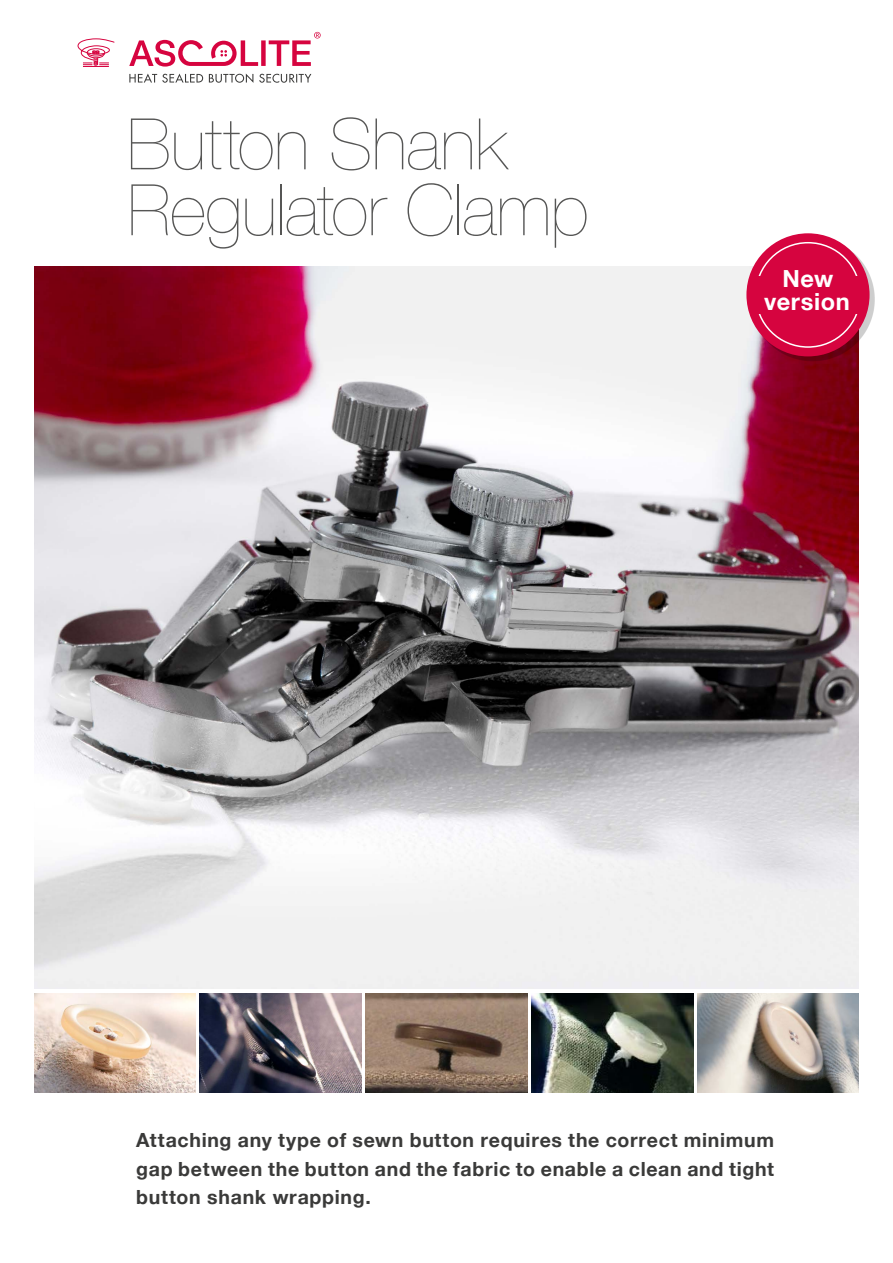
<style>
.page{position:relative;width:893px;height:1263px;background:#fff}
.page>*{position:absolute;margin:0;border:0;box-sizing:border-box;transform-origin:0 0}
.t1{font:200 71.1px/65.8px "Helvetica Neue";letter-spacing:-.01em;color:#565655}
.t2{font:700 23.55px/23.5px "Helvetica Neue";letter-spacing:.025em;color:#fff;text-align:center}
.t3{font:700 19.5px/28.5px "Helvetica Neue";letter-spacing:.035em;color:#3a3a39;text-align:justify}
</style>
<div class="page">
<img style="left:34px;top:267px;width:825px;height:721px">
<svg style="left:129px;top:32px;width:192px;height:35px"></svg>
<svg style="left:129px;top:74px;width:182px;height:9px"></svg>
<svg style="left:78px;top:38px;width:36px;height:29px"></svg>
<div style="left:751px;top:238px;width:123px;height:123px;background:#000;opacity:.2"></div>
<div style="left:746px;top:233px;width:123px;height:123px;background:#d6043f;border-radius:50%"></div>
<img style="left:366px;top:993px;width:161px;height:100px">
<img style="left:34px;top:993px;width:161px;height:100px">
<img style="left:532px;top:993px;width:161px;height:100px">
<img style="left:200px;top:993px;width:161px;height:100px">
<img style="left:698px;top:993px;width:161px;height:100px">
<h1 class="t1" style="left:128px;top:111px;width:463px">Button Shank<br>Regulator Clamp</h1>
<p class="t2" style="left:764px;top:266px;width:87px">New version</p>
<p class="t3" style="left:136px;top:1126px;width:639px">Attaching any type of sewn button requires the correct minimum gap between the button and the fabric to enable a clean and tight button shank wrapping.</p>
</div>
